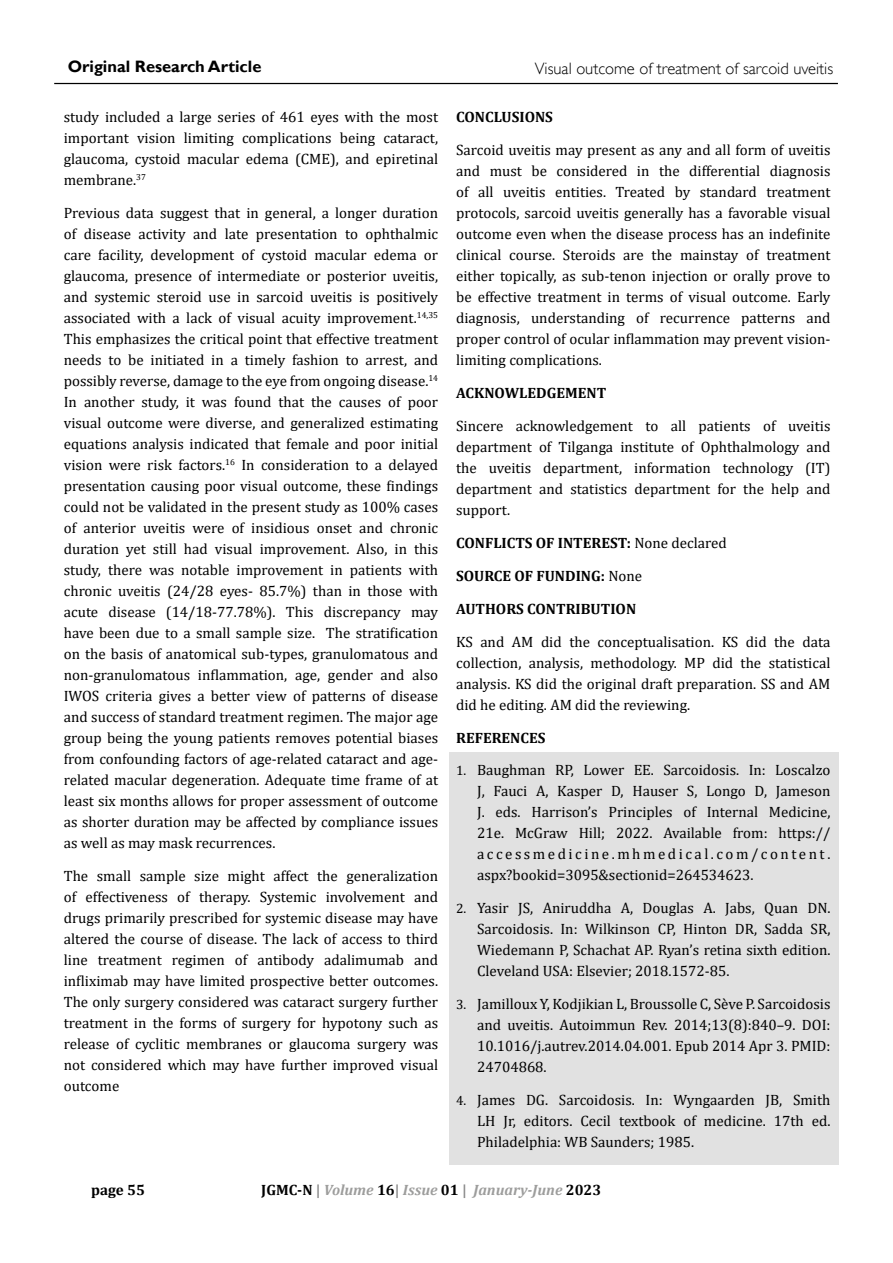
<style>
.page{position:relative;width:893px;height:1263px;background:#fff}
.page>*{position:absolute;margin:0;border:0;box-sizing:border-box;transform-origin:0 0}
.t1{font:300 16.5px "Gill Sans";color:#000}
.t2{font:700 16.5px "Gill Sans";color:#000}
.t3{font:15px/21px "Cambria";color:#000;text-align:justify}
.t4{font:700 15px/32.8px "Cambria";color:#000}
.t5{font:italic 700 15px "Cambria";color:#9d9d9c}
.s1{font-weight:400}
.s2{font-size:13.5px}
.s3{font-style:normal;color:#000}
.s4{font-style:normal;color:#878787}
</style>
<div class="page">
<hr style="left:54px;top:83px;width:784px;height:1px;background:#000">
<div style="left:449px;top:753px;width:390px;height:412px;background:#e1e1e1"></div>
<p class="t2" style="left:68px;top:56px;width:195px">Original Research Article</p>
<p class="t1" style="left:535px;top:58px;width:300px">Visual outcome of treatment of sarcoid uveitis</p>
<p class="t3" style="left:64px;top:107px;width:376px">study included a large series of 461 eyes with the most important vision limiting complications being cataract, glaucoma, cystoid macular edema (CME), and epiretinal membrane.<sup>37</sup></p>
<p class="t3" style="left:64px;top:202px;width:376px">Previous data suggest that in general, a longer duration of disease activity and late presentation to ophthalmic care facility, development of cystoid macular edema or glaucoma, presence of intermediate or posterior uveitis, and systemic steroid use in sarcoid uveitis is positively associated with a lack of visual acuity improvement.<sup>14,35<br></sup>This emphasizes the critical point that effective treatment needs to be initiated in a timely fashion to arrest, and possibly reverse, damage to the eye from ongoing disease.<sup>14<br></sup>In another study, it was found that the causes of poor visual outcome were diverse, and generalized estimating equations analysis indicated that female and poor initial vision were risk factors.<sup>16</sup> In consideration to a delayed presentation causing poor visual outcome, these findings could not be validated in the present study as 100% cases of anterior uveitis were of insidious onset and chronic duration yet still had visual improvement. Also, in this study, there was notable improvement in patients with chronic uveitis (24/28 eyes- 85.7%) than in those with acute disease (14/18-77.78%). This discrepancy may have been due to a small sample size. The stratification on the basis of anatomical sub-types, granulomatous and non-granulomatous inflammation, age, gender and also IWOS criteria gives a better view of patterns of disease and success of standard treatment regimen. The major age group being the young patients removes potential biases from confounding factors of age-related cataract and age&shy;related macular degeneration. Adequate time frame of at least six months allows for proper assessment of outcome as shorter duration may be affected by compliance issues as well as may mask recurrences.</p>
<p class="t3" style="left:64px;top:865px;width:376px">The small sample size might affect the generalization of effectiveness of therapy. Systemic involvement and drugs primarily prescribed for systemic disease may have altered the course of disease. The lack of access to third line treatment regimen of antibody adalimumab and infliximab may have limited prospective better outcomes.<br>The only surgery considered was cataract surgery further treatment in the forms of surgery for hypotony such as release of cyclitic membranes or glaucoma surgery was not considered which may have further improved visual outcome</p>
<p class="t4" style="left:456px;top:100px;width:98px">CONCLUSIONS</p>
<p class="t3" style="left:456px;top:139px;width:376px">Sarcoid uveitis may present as any and all form of uveitis and must be considered in the differential diagnosis of all uveitis entities. Treated by standard treatment protocols, sarcoid uveitis generally has a favorable visual outcome even when the disease process has an indefinite clinical course. Steroids are the mainstay of treatment either topically, as sub-tenon injection or orally prove to be effective treatment in terms of visual outcome. Early diagnosis, understanding of recurrence patterns and proper control of ocular inflammation may prevent vision&shy;limiting complications.</p>
<p class="t4" style="left:456px;top:376px;width:152px">ACKNOWLEDGEMENT</p>
<p class="t3" style="left:456px;top:415px;width:376px">Sincere acknowledgement to all patients of uveitis department of Tilganga institute of Ophthalmology and the uveitis department, information technology (IT) department and statistics department for the help and support.</p>
<p class="t4" style="left:456px;top:526px;width:272px">CONFLICTS OF INTEREST: <span class="s1">None declared<br></span>SOURCE OF FUNDING: <span class="s1">None<br></span>AUTHORS CONTRIBUTION</p>
<p class="t3" style="left:456px;top:631px;width:376px">KS and AM did the conceptualisation. KS did the data collection, analysis, methodology. MP did the statistical analysis. KS did the original draft preparation. SS and AM did he editing. AM did the reviewing.</p>
<p class="t4" style="left:456px;top:720px;width:91px">REFERENCES</p>
<p class="t3" style="left:477px;top:760px;width:355px;text-indent:-21px"><span class="s2">1.</span> Baughman RP, Lower EE. Sarcoidosis. In: Loscalzo J, Fauci A, Kasper D, Hauser S, Longo D, Jameson J. eds. Harrison’s Principles of Internal Medicine, 21e. McGraw Hill; 2022. Available from: https:// accessmedicine.mhmedical.com/content. aspx?bookid=3095&amp;sectionid=264534623.</p>
<p class="t3" style="left:477px;top:898px;width:355px;text-indent:-21px"><span class="s2">2.</span> Yasir JS, Aniruddha A, Douglas A. Jabs, Quan DN.<br>Sarcoidosis. In: Wilkinson CP, Hinton DR, Sadda SR, Wiedemann P, Schachat AP. Ryan’s retina sixth edition.<br>Cleveland USA: Elsevier; 2018.1572-85.</p>
<p class="t3" style="left:477px;top:994px;width:355px;text-indent:-21px"><span class="s2">3.</span> Jamilloux Y, Kodjikian L, Broussolle C, Sève P. Sarcoidosis and uveitis. Autoimmun Rev. 2014;13(8):840–9. DOI:<br>10.1016/j.autrev.2014.04.001. Epub 2014 Apr 3. PMID:<br>24704868.</p>
<p class="t3" style="left:477px;top:1089px;width:355px;text-indent:-21px"><span class="s2">4.</span> James DG. Sarcoidosis. In: Wyngaarden JB, Smith LH Jr, editors. Cecil textbook of medicine. 17th ed.<br>Philadelphia: WB Saunders; 1985.</p>
<p class="t4" style="left:91px;top:1173px;width:55px">page 55</p>
<p class="t5" style="left:261px;top:1181px;width:342px"><span class="s3">JGMC-N</span> <span class="s4">|</span> Volume <span class="s3">16</span><span class="s4">|</span> Issue <span class="s3">01</span> <span class="s4">|</span> January-June <span class="s3">2023</span></p>
</div>
